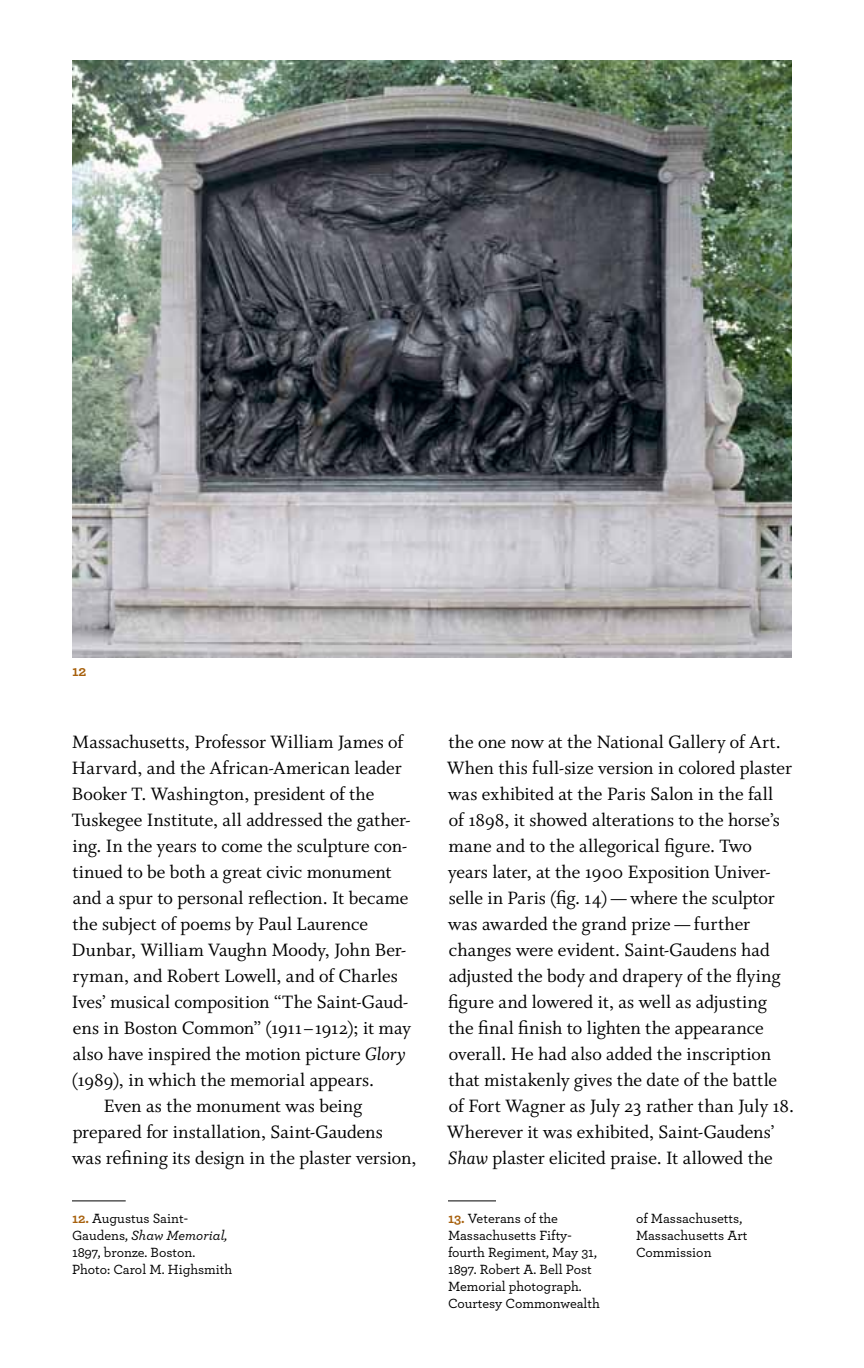
<style>
.page{position:relative;width:864px;height:1368px;background:#fff}
.page>*{position:absolute;margin:0;border:0;box-sizing:border-box;transform-origin:0 0}
.t1{font:20px/26px "Whitman Roman Os F";color:#000}
.t2{font:700 15px "Archer";color:#a7600c}
.t3{font:500 14px/17px "Archer";color:#000}
.s1{font-family:"Whitman Italic Os F"}
.s2{font-weight:700;color:#a7600c}
.s3{font-style:italic}
</style>
<div class="page">
<hr style="left:72px;top:1201px;width:54px;height:1px;background:#000">
<img style="left:72px;top:60px;width:720px;height:598px">
<hr style="left:448px;top:1201px;width:48px;height:1px;background:#000">
<p class="t2" style="left:72px;top:660px;width:16px">12</p>
<p class="t1" style="left:72px;top:729px;width:333px">Massachusetts, Professor William James of</p>
<p class="t1" style="left:72px;top:755px;width:331px">Harvard, and the African-American leader</p>
<p class="t1" style="left:72px;top:781px;width:304px">Booker T. Washington, president of the</p>
<p class="t1" style="left:72px;top:807px;width:341px">Tuskegee Institute, all addressed the gather-</p>
<p class="t1" style="left:72px;top:833px;width:336px">ing. In the years to come the sculpture con-</p>
<p class="t1" style="left:73px;top:859px;width:321px">tinued to be both a great civic monument</p>
<p class="t1" style="left:73px;top:885px;width:337px">and a spur to personal reflection. It became</p>
<p class="t1" style="left:73px;top:911px;width:297px">the subject of poems by Paul Laurence</p>
<p class="t1" style="left:72px;top:937px;width:336px">Dunbar, William Vaughn Moody, John Ber-</p>
<p class="t1" style="left:72px;top:963px;width:327px">ryman, and Robert Lowell, and of Charles</p>
<p class="t1" style="left:72px;top:989px;width:338px">Ives’ musical composition “The Saint-Gaud-</p>
<p class="t1" style="left:73px;top:1015px;width:339px">ens in Boston Common” (1911–1912); it may</p>
<p class="t1" style="left:73px;top:1041px;width:334px">also have inspired the motion picture <span class="s1">Glory</span></p>
<p class="t1" style="left:72px;top:1067px;width:304px">(1989), in which the memorial appears.</p>
<p class="t1" style="left:104px;top:1093px;width:260px">Even as the monument was being</p>
<p class="t1" style="left:73px;top:1119px;width:312px">prepared for installation, Saint-Gaudens</p>
<p class="t1" style="left:72px;top:1145px;width:346px">was refining its design in the plaster version,</p>
<p class="t3" style="left:72px;top:1209px;width:162px"><span class="s2">12.</span> Augustus Saint-<br>Gaudens, <span class="s3">Shaw Memorial,<br></span>1897, bronze. Boston.<br>Photo: Carol M. Highsmith</p>
<p class="t1" style="left:447px;top:729px;width:349px">the one now at the National Gallery of Art.<br>When this full-size version in colored plaster was exhibited at the Paris Salon in the fall<br>of 1898, it showed alterations to the horse’s mane and to the allegorical figure. Two years later, at the 1900 Exposition Univer&shy;selle in Paris (fig. 14)—where the sculptor was awarded the grand prize—further changes were evident. Saint-Gaudens had adjusted the body and drapery of the flying figure and lowered it, as well as adjusting the final finish to lighten the appearance overall. He had also added the inscription that mistakenly gives the date of the battle of Fort Wagner as July 23 rather than July 18.<br>Wherever it was exhibited, Saint-Gaudens’ <span class="s1">Shaw</span> plaster elicited praise. It allowed the</p>
<p class="t3" style="left:448px;top:1209px;width:153px"><span class="s2">13.</span> Veterans of the<br>Massachusetts Fifty&shy;fourth Regiment, May 31,<br>1897. Robert A. Bell Post<br>Memorial photograph.<br>Courtesy Commonwealth</p>
<p class="t3" style="left:636px;top:1209px;width:113px">of Massachusetts,<br>Massachusetts Art<br>Commission</p>
</div>
